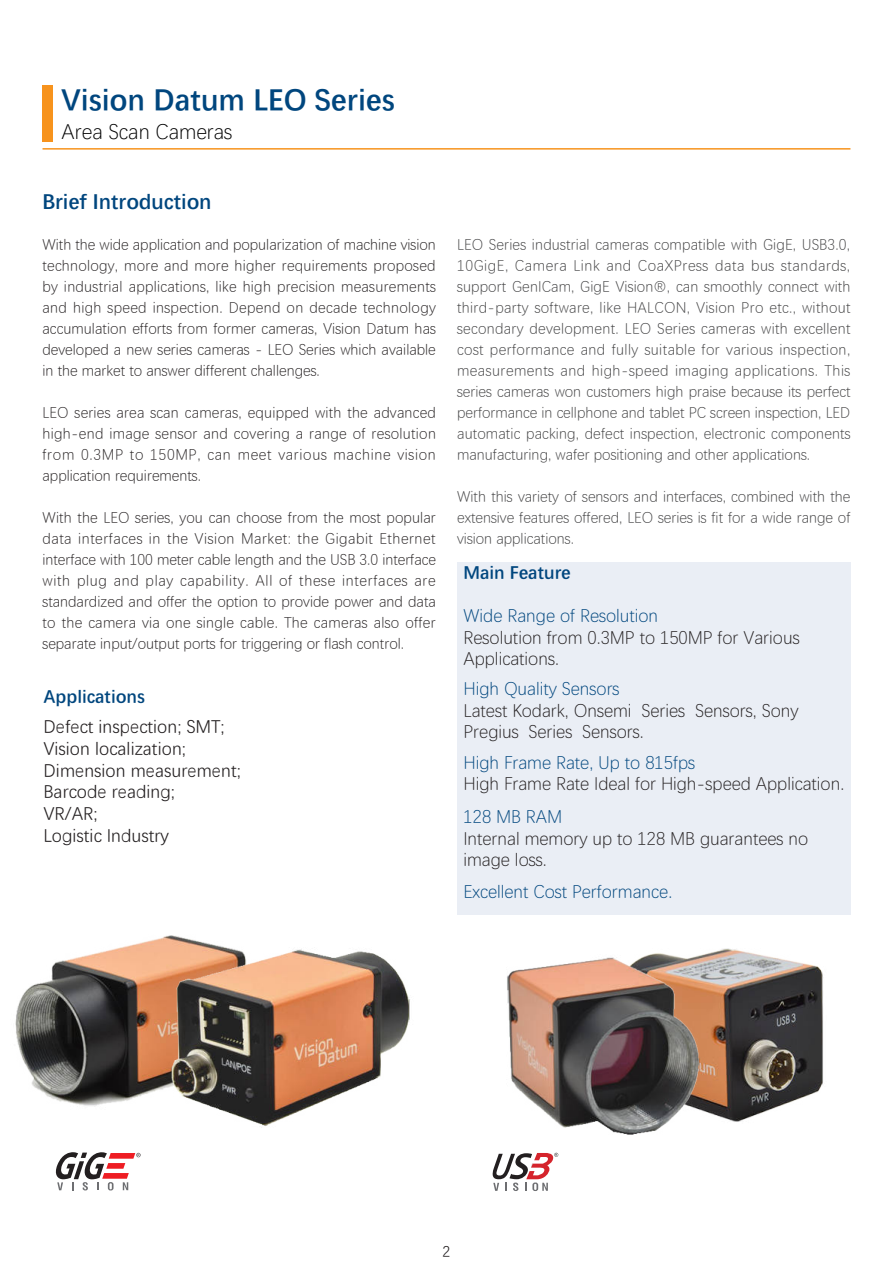
<style>
.page{position:relative;width:893px;height:1263px;background:#fff}
.page>*{position:absolute;margin:0;border:0;box-sizing:border-box;transform-origin:0 0}
.t1{font:700 30px "Deng Xian";color:#00467e}
.t2{font:700 21px "Deng Xian";color:#00467e}
.t3{font:300 21px "Deng Xian";color:#000}
.t4{font:300 18px/21.6px "Deng Xian";color:#231f20}
.t5{font:18px/21.6px "Deng Xian";color:#231f20}
.t6{font:300 18px "Deng Xian";color:#00467e}
.t7{font:700 18px "Deng Xian";color:#00467e}
.t8{font:300 15px/21px "Deng Xian";color:#231f20;text-align:justify}
.t9{font:300 15px/21px "Deng Xian";color:#3e3e3f;text-align:justify}
.t10{font:15px "Deng Xian";color:#231f20}
</style>
<div class="page">
<div style="left:43px;top:85px;width:10px;height:57px;background:#f7931d"></div>
<hr style="left:43px;top:148px;width:807px;height:2px;background:#f7931d">
<div style="left:457px;top:562px;width:393px;height:353px;background:#eaeef5"></div>
<img style="left:15px;top:939px;width:142px;height:168px">
<svg style="left:55px;top:1152px;width:86px;height:38px"></svg>
<svg style="left:492px;top:1156px;width:66px;height:35px"></svg>
<img style="left:157px;top:935px;width:253px;height:193px">
<img style="left:736px;top:949px;width:87px;height:173px">
<img style="left:498px;top:948px;width:238px;height:208px">
<h1 class="t1" style="left:62px;top:81px;width:335px">Vision Datum LEO Series</h1>
<h2 class="t3" style="left:62px;top:119px;width:172px">Area Scan Cameras</h2>
<h2 class="t2" style="left:43px;top:194px;width:170px">Brief Introduction</h2>
<p class="t8" style="left:43px;top:233px;width:395px">With the wide application and popularization of machine vision technology, more and more higher requirements proposed by industrial applications, like high precision measurements and high speed inspection. Depend on decade technology accumulation efforts from former cameras, Vision Datum has developed a new series cameras - LEO Series which available in the market to answer different challenges.</p>
<p class="t8" style="left:43px;top:401px;width:395px">LEO series area scan cameras, equipped with the advanced high-end image sensor and covering a range of resolution from 0.3MP to 150MP, can meet various machine vision application requirements.</p>
<p class="t8" style="left:43px;top:506px;width:395px">With the LEO series, you can choose from the most popular data interfaces in the Vision Market: the Gigabit Ethernet interface with 100 meter cable length and the USB 3.0 interface with plug and play capability. All of these interfaces are standardized and offer the option to provide power and data to the camera via one single cable. The cameras also offer separate input/output ports for triggering or flash control.</p>
<p class="t7" style="left:44px;top:690px;width:103px">Applications</p>
<p class="t5" style="left:44px;top:718px;width:199px">Defect inspection; SMT;<br>Vision localization;<br>Dimension measurement;<br>Barcode reading;<br>VR/AR;<br>Logistic Industry</p>
<p class="t9" style="left:457px;top:233px;width:395px">LEO Series industrial cameras compatible with GigE, USB3.0, 10GigE, Camera Link and CoaXPress data bus standards, support GenICam, GigE Vision®, can smoothly connect with third-party software, like HALCON, Vision Pro etc., without secondary development. LEO Series cameras with excellent cost performance and fully suitable for various inspection, measurements and high-speed imaging applications. This series cameras won customers high praise because its perfect performance in cellphone and tablet PC screen inspection, LED automatic packing, defect inspection, electronic components manufacturing, wafer positioning and other applications.</p>
<p class="t9" style="left:457px;top:485px;width:395px">With this variety of sensors and interfaces, combined with the extensive features offered, LEO series is fit for a wide range of vision applications.</p>
<p class="t7" style="left:463px;top:565px;width:109px">Main Feature</p>
<p class="t6" style="left:463px;top:604px;width:196px">Wide Range of Resolution</p>
<p class="t4" style="left:463px;top:625px;width:338px">Resolution from 0.3MP to 150MP for Various<br>Applications.</p>
<p class="t6" style="left:463px;top:677px;width:158px">High Quality Sensors</p>
<p class="t4" style="left:463px;top:699px;width:337px">Latest Kodark, Onsemi Series Sensors, Sony<br>Pregius Series Sensors.</p>
<p class="t6" style="left:463px;top:751px;width:233px">High Frame Rate, Up to 815fps</p>
<p class="t4" style="left:463px;top:772px;width:382px">High Frame Rate Ideal for High-speed Application.</p>
<p class="t6" style="left:463px;top:805px;width:100px">128 MB RAM</p>
<p class="t4" style="left:463px;top:827px;width:346px">Internal memory up to 128 MB guarantees no image loss.</p>
<p class="t6" style="left:463px;top:880px;width:210px">Excellent Cost Performance.</p>
<p class="t10" style="left:443px;top:1246px;width:9px">2</p>
</div>
